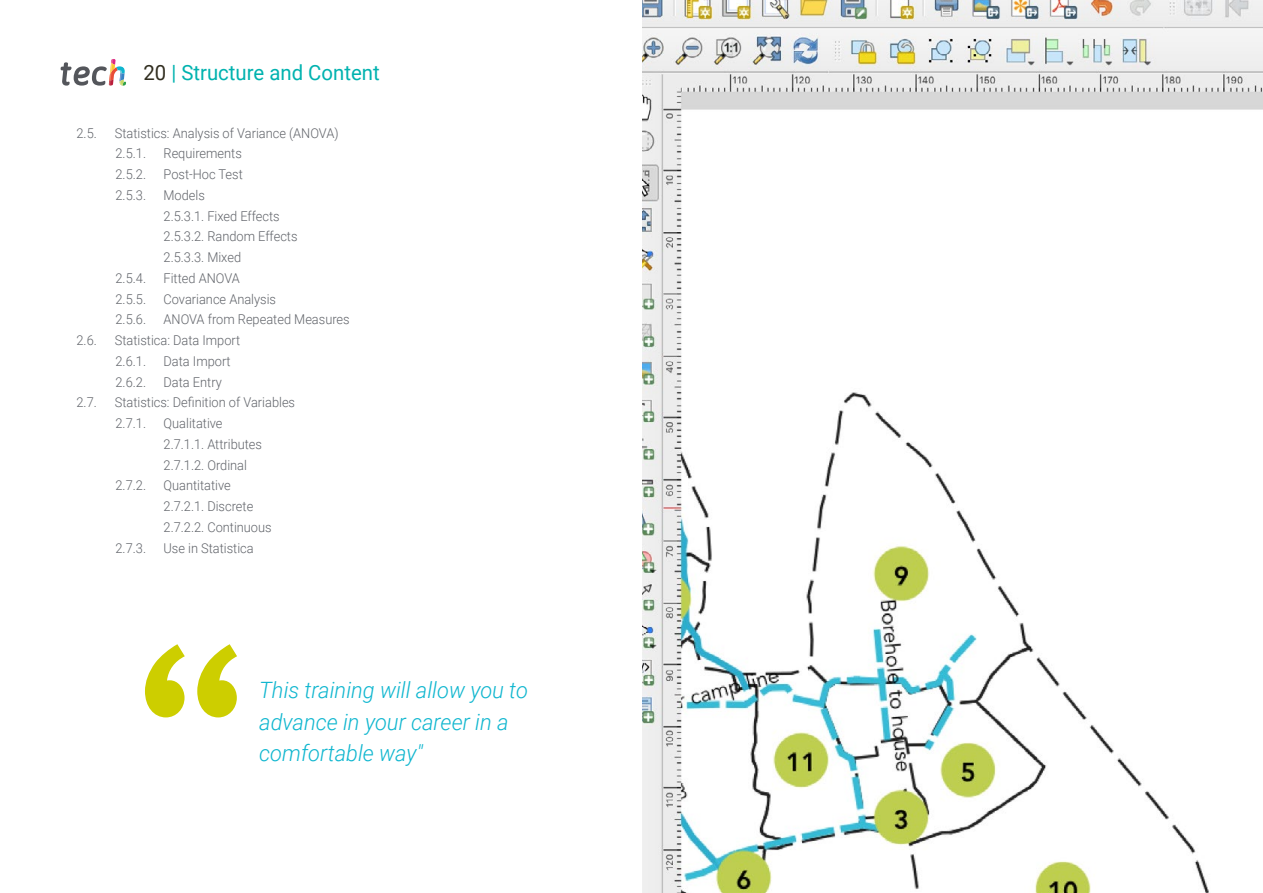
<style>
.page{position:relative;width:1263px;height:893px;background:#fff}
.page>*{position:absolute;margin:0;border:0;box-sizing:border-box;transform-origin:0 0}
.t1{font:italic 300 22.5px/31.5px "Roboto";color:#0fb6cf}
.t2{font:21px "Roboto";color:#00b2af}
.t3{font:300 13.5px/20.7px "Roboto";color:#61646a;scale:.95 1}
.s1{color:#312e20}
</style>
<div class="page">
<svg style="left:61px;top:59px;width:65px;height:27px"></svg>
<img style="left:642px;top:0;width:621px;height:893px">
<svg style="left:145px;top:644px;width:92px;height:73px"></svg>
<h2 class="t2" style="left:144px;top:57px;width:238px"><span class="s1">20</span> | Structure and Content</h2>
<p class="t3" style="left:77px;top:122px;width:23px">2.5.</p>
<p class="t3" style="left:115px;top:122px;width:237px">Statistics: Analysis of Variance (ANOVA)<br>2.5.1.</p>
<p class="t3" style="left:164px;top:143px;width:84px">Requirements</p>
<p class="t3" style="left:116px;top:164px;width:34px">2.5.2.</p>
<p class="t3" style="left:164px;top:164px;width:85px">Post-Hoc Test</p>
<p class="t3" style="left:116px;top:184px;width:34px">2.5.3.</p>
<p class="t3" style="left:164px;top:184px;width:143px">Models<br>2.5.3.1. Fixed Effects<br>2.5.3.2. Random Effects<br>2.5.3.3. Mixed</p>
<p class="t3" style="left:116px;top:267px;width:34px">2.5.4.</p>
<p class="t3" style="left:164px;top:267px;width:82px">Fitted ANOVA</p>
<p class="t3" style="left:116px;top:288px;width:34px">2.5.5.</p>
<p class="t3" style="left:164px;top:288px;width:120px">Covariance Analysis</p>
<p class="t3" style="left:116px;top:309px;width:34px">2.5.6.</p>
<p class="t3" style="left:164px;top:309px;width:197px">ANOVA from Repeated Measures</p>
<p class="t3" style="left:77px;top:330px;width:23px">2.6.</p>
<p class="t3" style="left:115px;top:330px;width:134px">Statistica: Data Import<br>2.6.1.</p>
<p class="t3" style="left:164px;top:350px;width:72px">Data Import</p>
<p class="t3" style="left:116px;top:371px;width:34px">2.6.2.</p>
<p class="t3" style="left:164px;top:371px;width:63px">Data Entry</p>
<p class="t3" style="left:77px;top:392px;width:23px">2.7.</p>
<p class="t3" style="left:115px;top:392px;width:191px">Statistics: Definition of Variables<br>2.7.1.</p>
<p class="t3" style="left:164px;top:413px;width:105px">Qualitative<br>2.7.1.1. Attributes<br>2.7.1.2. Ordinal</p>
<p class="t3" style="left:116px;top:475px;width:34px">2.7.2.</p>
<p class="t3" style="left:164px;top:475px;width:115px">Quantitative<br>2.7.2.1. Discrete<br>2.7.2.2. Continuous</p>
<p class="t3" style="left:116px;top:537px;width:34px">2.7.3.</p>
<p class="t3" style="left:164px;top:537px;width:96px">Use in Statistica</p>
<h1 class="t1" style="left:259px;top:673px;width:270px">This training will allow you to advance in your career in a comfortable way"</h1>
</div>
